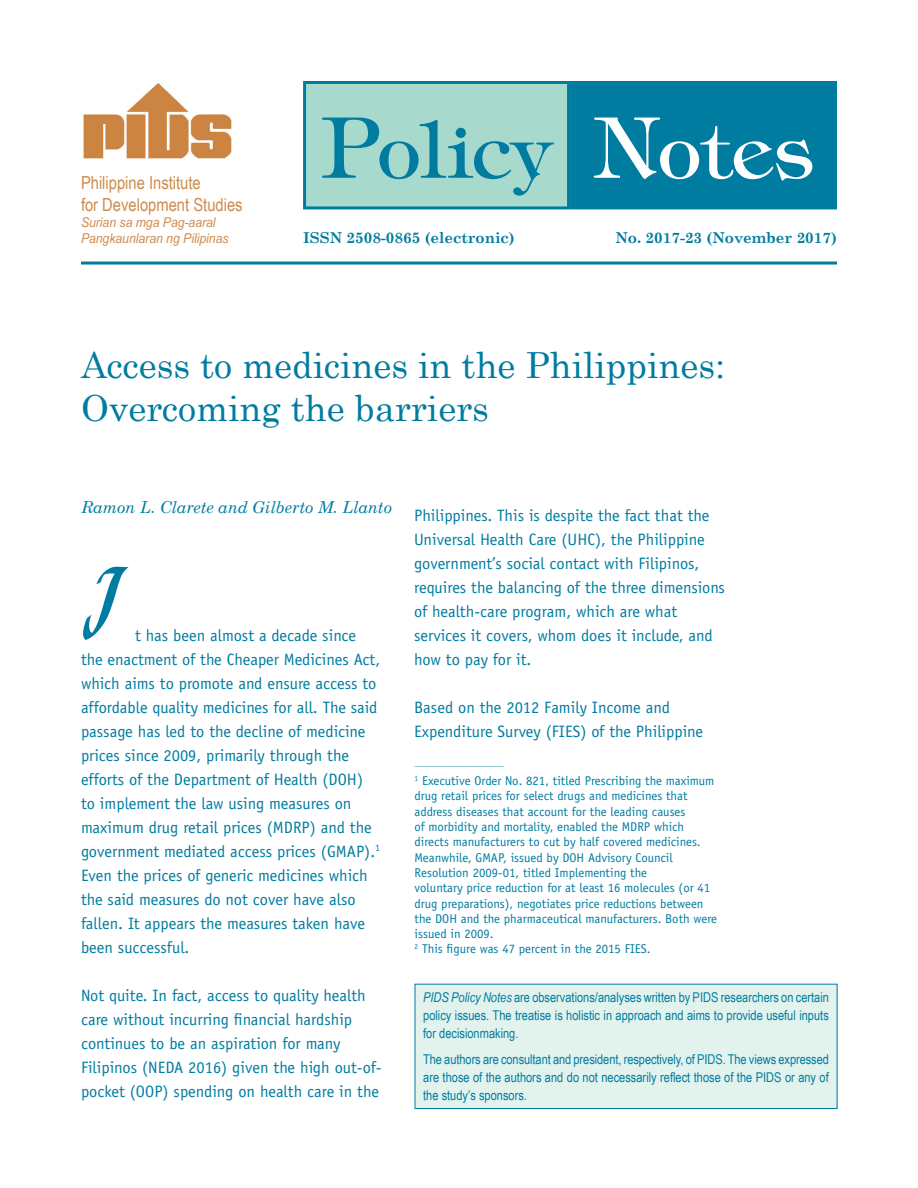
<style>
.page{position:relative;width:918px;height:1188px;background:#fff}
.page>*{position:absolute;margin:0;border:0;box-sizing:border-box;transform-origin:0 0}
.t1{font:90px "Lydian Cursive BT";color:#007ca1}
.t2{font:78px "Timpani Plain";color:#007ca1}
.t3{font:36px/43.2px "Century Schoolbook";color:#007ca1}
.t4{font:18px/21.6px "Arial Narrow";color:#cd8b4d}
.t5{font:16.5px/24px "Officina Sans";color:#007ca1}
.t6{font:italic 16.5px "Century Schoolbook";letter-spacing:-.005em;color:#007ca1}
.t7{font:700 15px "Century Schoolbook";color:#007ca1}
.t8{font:13.5px/18px "Arial Narrow";color:#007ca1;text-align:justify}
.t9{font:italic 13.5px/16.2px "Arial Narrow";color:#cd8b4d;scale:1.1 1}
.t10{font:12.75px/15.3px "Officina Sans";color:#007ca1}
.t11{font:7.5px "Officina Sans";color:#007ca1}
.s1{font-size:84px}
.s2{font-size:84px;color:#fff}
.s3{color:#fff}
.s4{font-style:italic}
</style>
<div class="page">
<hr style="left:81px;top:262px;width:756px;height:3px;background:#007ca1">
<div style="left:305px;top:82px;width:264px;height:126px;background:#a7dacd"></div>
<div style="left:303px;top:81px;width:267px;height:128px;border:3px solid #007ca1"></div>
<div style="left:572px;top:82px;width:264px;height:126px;background:#007ca1"></div>
<div style="left:570px;top:81px;width:267px;height:128px;border:3px solid #007ca1"></div>
<img style="left:83px;top:83px;width:149px;height:76px">
<div style="left:415px;top:984px;width:422px;height:125px;background:#e2f2ed"></div>
<div style="left:415px;top:984px;width:422px;height:125px;border:1px solid #007ca1"></div>
<p class="t4" style="left:81px;top:171px;width:163px">Philippine Institute<br>for Development Studies</p>
<p class="t9" style="left:81px;top:214px;width:136px">Surian sa mga Pag-aaral<br>Pangkaunlaran ng Pilipinas</p>
<h2 class="t2" style="left:322px;top:102px;width:493px"><span class="s1">P</span>olicy <span class="s2">N</span><span class="s3">otes</span></h2>
<p class="t7" style="left:303px;top:228px;width:213px">ISSN 2508-0865 (electronic)</p>
<p class="t7" style="left:615px;top:228px;width:223px">No. 2017-23 (November 2017)</p>
<h3 class="t3" style="left:81px;top:340px;width:646px">Access to medicines in the Philippines:<br>Overcoming the barriers</h3>
<p class="t6" style="left:81px;top:497px;width:312px">Ramon L. Clarete and Gilberto M. Llanto</p>
<h1 class="t1" style="left:87px;top:544px;width:40px">I</h1>
<p class="t5" style="left:81px;top:623px;width:301px;text-indent:54px">t has been almost a decade since the enactment of the Cheaper Medicines Act, which aims to promote and ensure access to affordable quality medicines for all. The said passage has led to the decline of medicine prices since 2009, primarily through the efforts of the Department of Health (DOH) to implement the law using measures on maximum drug retail prices (MDRP) and the government mediated access prices (GMAP).<sup>1<br></sup>Even the prices of generic medicines which the said measures do not cover have also fallen. It appears the measures taken have been successful.</p>
<p class="t5" style="left:81px;top:983px;width:302px">Not quite. In fact, access to quality health care without incurring financial hardship continues to be an aspiration for many Filipinos (NEDA 2016) given the high out-of&shy;pocket (OOP) spending on health care in the</p>
<p class="t5" style="left:414px;top:504px;width:312px">Philippines. This is despite the fact that the Universal Health Care (UHC), the Philippine government’s social contact with Filipinos, requires the balancing of the three dimensions of health-care program, which are what services it covers, whom does it include, and how to pay for it.</p>
<p class="t5" style="left:414px;top:696px;width:291px">Based on the 2012 Family Income and<br>Expenditure Survey (FIES) of the Philippine</p>
<p class="t11" style="left:415px;top:759px;width:91px">________________________</p>
<p class="t10" style="left:415px;top:773px;width:304px"><sup>1</sup> Executive Order No. 821, titled Prescribing the maximum drug retail prices for select drugs and medicines that address diseases that account for the leading causes<br>of morbidity and mortality, enabled the MDRP which directs manufacturers to cut by half covered medicines.<br>Meanwhile, GMAP, issued by DOH Advisory Council Resolution 2009-01, titled Implementing the<br>voluntary price reduction for at least 16 molecules (or 41 drug preparations), negotiates price reductions between the DOH and the pharmaceutical manufacturers. Both were issued in 2009.<br><sup>2</sup> This figure was 47 percent in the 2015 FIES.</p>
<p class="t8" style="left:423px;top:988px;width:407px"><span class="s4">PIDS Policy Notes</span> are observations/analyses written by PIDS researchers on certain policy issues. The treatise is holistic in approach and aims to provide useful inputs for decisionmaking.</p>
<p class="t8" style="left:423px;top:1050px;width:407px">The authors are consultant and president, respectively, of PIDS. The views expressed are those of the authors and do not necessarily reflect those of the PIDS or any of the study’s sponsors.</p>
</div>
